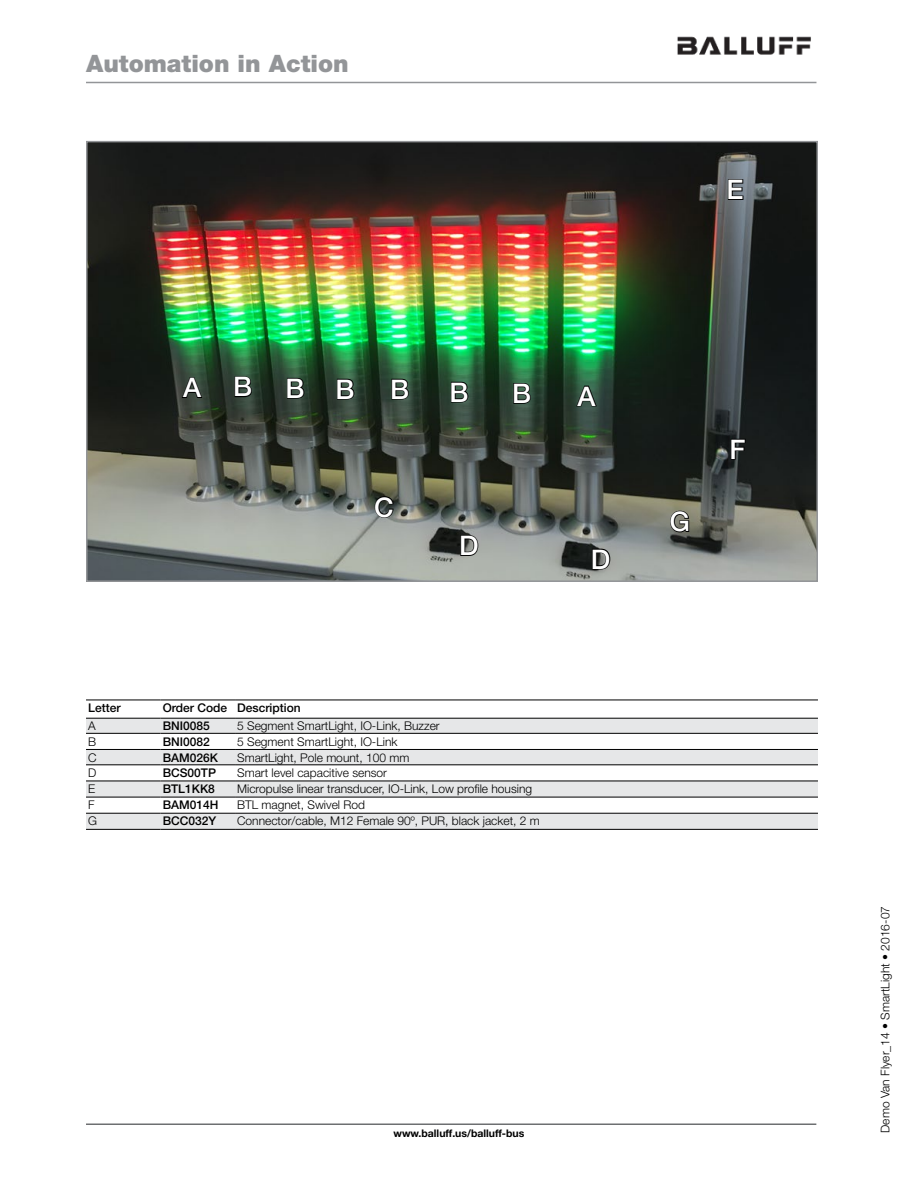
<style>
.page{position:relative;width:918px;height:1188px;background:#fff}
.page>*{position:absolute;margin:0;border:0;box-sizing:border-box;transform-origin:0 0}
.t1{font:500 27px "Helvetica Neue LT Pro";color:#fff}
.t2{font:900 24px "Helvetica Neue LT Pro";color:#939598}
.Table_H45_8_11pt{font:300 12px "Helvetica Neue LT Pro";color:#000}
.Index_Table_H65_8_11{font:500 12px "Helvetica Neue LT Pro";color:#000}
.t3{font:700 10.5px "Helvetica Neue LT Pro";color:#000}
</style>
<div class="page">
<hr style="left:86px;top:1124px;width:730px;height:1px;background:#6d6f71">
<img style="left:677px;top:36px;width:134px;height:19px">
<hr style="left:86px;top:82px;width:730px;height:1px;background:#939598">
<img style="left:89px;top:144px;width:726px;height:435px">
<div style="left:86px;top:141px;width:732px;height:441px;border:2px solid #939598"></div>
<svg style="left:86px;top:719px;width:732px;height:110px;fill:#e6e7e8"></svg>
<hr style="left:86px;top:700px;width:75px;height:1px;background:#000">
<hr style="left:161px;top:700px;width:74px;height:1px;background:#000">
<hr style="left:235px;top:700px;width:583px;height:1px;background:#000">
<hr style="left:86px;top:718px;width:75px;height:1px;background:#000">
<hr style="left:161px;top:718px;width:74px;height:1px;background:#000">
<hr style="left:235px;top:718px;width:583px;height:1px;background:#000">
<hr style="left:86px;top:733px;width:75px;height:1px;background:#000">
<hr style="left:161px;top:733px;width:74px;height:1px;background:#000">
<hr style="left:235px;top:733px;width:583px;height:1px;background:#000">
<hr style="left:86px;top:749px;width:75px;height:1px;background:#000">
<hr style="left:161px;top:749px;width:74px;height:1px;background:#000">
<hr style="left:235px;top:749px;width:583px;height:1px;background:#000">
<hr style="left:86px;top:765px;width:75px;height:1px;background:#000">
<hr style="left:161px;top:765px;width:74px;height:1px;background:#000">
<hr style="left:235px;top:765px;width:583px;height:1px;background:#000">
<hr style="left:86px;top:781px;width:75px;height:1px;background:#000">
<hr style="left:161px;top:781px;width:74px;height:1px;background:#000">
<hr style="left:235px;top:781px;width:583px;height:1px;background:#000">
<hr style="left:86px;top:797px;width:75px;height:1px;background:#000">
<hr style="left:161px;top:797px;width:74px;height:1px;background:#000">
<hr style="left:235px;top:797px;width:583px;height:1px;background:#000">
<hr style="left:86px;top:813px;width:75px;height:1px;background:#000">
<hr style="left:161px;top:813px;width:74px;height:1px;background:#000">
<hr style="left:235px;top:813px;width:583px;height:1px;background:#000">
<hr style="left:86px;top:829px;width:75px;height:1px;background:#000">
<hr style="left:161px;top:829px;width:74px;height:1px;background:#000">
<hr style="left:235px;top:829px;width:583px;height:1px;background:#000">
<svg style="left:181px;top:376px;width:22px;height:23px"></svg>
<svg style="left:234px;top:376px;width:19px;height:22px"></svg>
<svg style="left:286px;top:377px;width:19px;height:22px"></svg>
<svg style="left:336px;top:378px;width:19px;height:22px"></svg>
<svg style="left:391px;top:378px;width:19px;height:22px"></svg>
<svg style="left:450px;top:381px;width:19px;height:22px"></svg>
<svg style="left:513px;top:382px;width:19px;height:23px"></svg>
<svg style="left:575px;top:385px;width:23px;height:23px"></svg>
<svg style="left:374px;top:495px;width:20px;height:24px"></svg>
<svg style="left:460px;top:534px;width:19px;height:23px"></svg>
<svg style="left:592px;top:548px;width:19px;height:22px"></svg>
<svg style="left:727px;top:178px;width:17px;height:23px"></svg>
<svg style="left:730px;top:438px;width:16px;height:22px"></svg>
<svg style="left:669px;top:510px;width:21px;height:23px"></svg>
<h2 class="t2" style="left:86px;top:49px;width:264px">Automation in Action</h2>
<p class="t1" style="left:727px;top:173px;width:19px">E</p>
<p class="t1" style="left:183px;top:371px;width:20px">A</p>
<p class="t1" style="left:233px;top:371px;width:21px">B</p>
<p class="t1" style="left:286px;top:372px;width:21px">B</p>
<p class="t1" style="left:336px;top:373px;width:21px">B</p>
<p class="t1" style="left:390px;top:373px;width:21px">B</p>
<p class="t1" style="left:450px;top:376px;width:21px">B</p>
<p class="t1" style="left:512px;top:377px;width:21px">B</p>
<p class="t1" style="left:578px;top:380px;width:20px">A</p>
<p class="t1" style="left:374px;top:491px;width:21px">C</p>
<p class="t1" style="left:459px;top:529px;width:21px">D</p>
<p class="t1" style="left:591px;top:543px;width:21px">D</p>
<p class="Index_Table_H65_8_11" style="left:88px;top:701px;width:34px">Letter</p>
<p class="Index_Table_H65_8_11" style="left:163px;top:701px;width:66px">Order Code</p>
<p class="Index_Table_H65_8_11" style="left:237px;top:701px;width:65px">Description</p>
<p class="Table_H45_8_11pt" style="left:88px;top:719px;width:9px">A</p>
<p class="Index_Table_H65_8_11" style="left:163px;top:719px;width:49px">BNI0085</p>
<p class="Table_H45_8_11pt" style="left:237px;top:719px;width:204px">5 Segment SmartLight, IO-Link, Buzzer</p>
<p class="Table_H45_8_11pt" style="left:88px;top:734px;width:10px">B</p>
<p class="Index_Table_H65_8_11" style="left:163px;top:734px;width:49px">BNI0082</p>
<p class="Table_H45_8_11pt" style="left:237px;top:734px;width:162px">5 Segment SmartLight, IO-Link</p>
<p class="Table_H45_8_11pt" style="left:88px;top:750px;width:10px">C</p>
<p class="Index_Table_H65_8_11" style="left:163px;top:750px;width:57px">BAM026K</p>
<p class="Table_H45_8_11pt" style="left:237px;top:750px;width:174px">SmartLight, Pole mount, 100 mm</p>
<p class="Table_H45_8_11pt" style="left:88px;top:765px;width:10px">D</p>
<p class="Index_Table_H65_8_11" style="left:163px;top:766px;width:55px">BCS00TP</p>
<p class="Table_H45_8_11pt" style="left:237px;top:765px;width:151px">Smart level capacitive sensor</p>
<p class="Table_H45_8_11pt" style="left:88px;top:782px;width:9px">E</p>
<p class="Index_Table_H65_8_11" style="left:163px;top:782px;width:54px">BTL1KK8</p>
<p class="Table_H45_8_11pt" style="left:237px;top:782px;width:296px">Micropulse linear transducer, IO-Link, Low profile housing</p>
<p class="Table_H45_8_11pt" style="left:88px;top:798px;width:8px">F</p>
<p class="Index_Table_H65_8_11" style="left:163px;top:798px;width:57px">BAM014H</p>
<p class="Table_H45_8_11pt" style="left:237px;top:798px;width:129px">BTL magnet, Swivel Rod</p>
<p class="Table_H45_8_11pt" style="left:88px;top:814px;width:10px">G</p>
<p class="Index_Table_H65_8_11" style="left:163px;top:814px;width:55px">BCC032Y</p>
<p class="Table_H45_8_11pt" style="left:237px;top:814px;width:304px">Connector/cable, M12 Female 90º, PUR, black jacket, 2 m</p>
<p class="t1" style="left:670px;top:505px;width:22px">G</p>
<p class="t1" style="left:730px;top:433px;width:18px">F</p>
<p class="t3" style="left:394px;top:1127px;width:132px">www.balluff.us/balluff-bus</p>
<p class="Table_H45_8_11pt" style="left:878px;top:1133px;width:228px;rotate:-90deg">Demo Van Flyer_14 • SmartLight • 2016-07</p>
</div>
